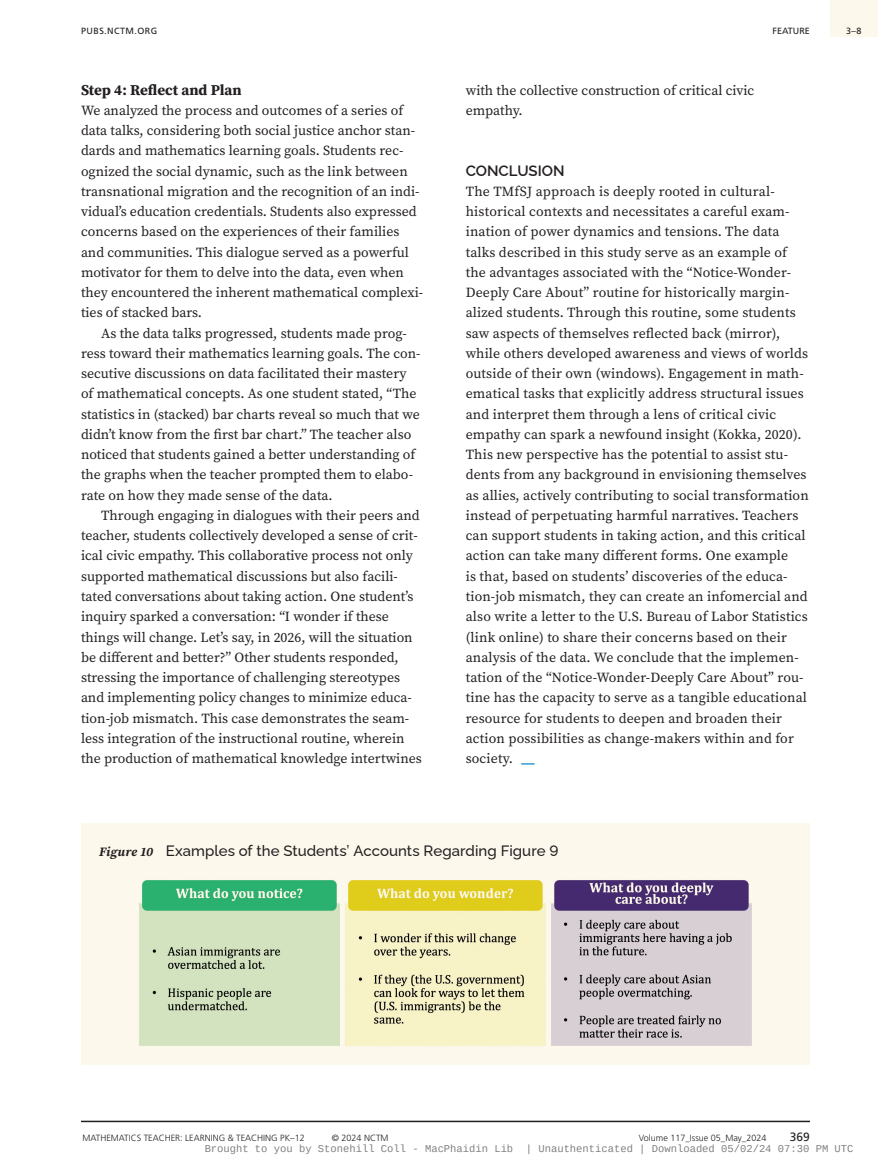
<style>
.page{position:relative;width:891px;height:1175px;background:#fff}
.page>*{position:absolute;margin:0;border:0;box-sizing:border-box;transform-origin:0 0}
.FC{font:500 15px "Raleway";letter-spacing:.005em;color:#231f20}
._2{font:700 15px "Source Serif Pro";letter-spacing:-.005em;color:#231f20}
._1{font:600 15px "Raleway";color:#231f20}
.T1{font:13.8px/20.2px "Source Serif Pro";letter-spacing:.01em;color:#231f20}
.T{font:13.8px/20.2px "Source Serif Pro";color:#231f20}
.t1{font:12px "Frutiger LT Std";color:#231f20}
.t2{font:10.5px "Liberation Mono";color:rgb(0 0 0/.5)}
.t3{font:300 9px "Frutiger LT Std";color:#231f20}
.t4{font:9px "Frutiger LT Std";letter-spacing:.05em;color:#231f20}
.t5{font:9px "Frutiger LT Std";color:#231f20}
.s1{font-weight:700;font-size:19.5px;color:#4badd8}
.s2{font-family:"Source Serif Pro";font-weight:700;font-style:italic;font-size:12.75px}
</style>
<div class="page">
<div style="left:830px;top:0;width:48px;height:37px;background:#fcf8ec"></div>
<hr style="left:81px;top:1120px;width:729px;height:2px;background:#231f20">
<div style="left:81px;top:823px;width:729px;height:241px;background:#fcf8ec"></div>
<img style="left:139px;top:880px;width:613px;height:166px">
<p class="t4" style="left:81px;top:25px;width:78px">PUBS.NCTM.ORG</p>
<p class="t5" style="left:773px;top:25px;width:39px">FEATURE</p>
<p class="t4" style="left:846px;top:25px;width:17px">3–8</p>
<p class="_2" style="left:81px;top:79px;width:162px">Step 4: Reflect and Plan</p>
<p class="T1" style="left:81px;top:100px;width:344px">We analyzed the process and outcomes of a series of data talks, considering both social justice anchor stan&shy;dards and mathematics learning goals. Students rec&shy;ognized the social dynamic, such as the link between transnational migration and the recognition of an indi&shy;vidual’s education credentials. Students also expressed concerns based on the experiences of their families and communities. This dialogue served as a powerful motivator for them to delve into the data, even when they encountered the inherent mathematical complexi&shy;ties of stacked bars.</p>
<p class="T" style="left:81px;top:323px;width:341px;text-indent:20px">As the data talks progressed, students made prog&shy;ress toward their mathematics learning goals. The con&shy;secutive discussions on data facilitated their mastery of mathematical concepts. As one student stated, “The statistics in (stacked) bar charts reveal so much that we didn’t know from the first bar chart.” The teacher also noticed that students gained a better understanding of the graphs when the teacher prompted them to elabo&shy;rate on how they made sense of the data.</p>
<p class="T" style="left:81px;top:505px;width:342px;text-indent:20px">Through engaging in dialogues with their peers and teacher, students collectively developed a sense of crit&shy;ical civic empathy. This collaborative process not only supported mathematical discussions but also facili&shy;tated conversations about taking action. One student’s inquiry sparked a conversation: “I wonder if these things will change. Let’s say, in 2026, will the situation be different and better?” Other students responded, stressing the importance of challenging stereotypes and implementing policy changes to minimize educa&shy;tion-job mismatch. This case demonstrates the seam&shy;less integration of the instructional routine, wherein the production of mathematical knowledge intertwines</p>
<p class="T" style="left:466px;top:80px;width:290px">with the collective construction of critical civic empathy.</p>
<p class="_1" style="left:466px;top:158px;width:100px">CONCLUSION</p>
<p class="T1" style="left:466px;top:181px;width:345px">The TMfSJ approach is deeply rooted in cultural-- historical contexts and necessitates a careful exam&shy;ination of power dynamics and tensions. The data talks described in this study serve as an example of the advantages associated with the “Notice-Wonder-Deeply Care About” routine for historically margin&shy;alized students. Through this routine, some students saw aspects of themselves reflected back (mirror), while others developed awareness and views of worlds outside of their own (windows). Engagement in math&shy;ematical tasks that explicitly address structural issues and interpret them through a lens of critical civic empathy can spark a newfound insight (Kokka, 2020).<br>This new perspective has the potential to assist stu&shy;dents from any background in envisioning themselves as allies, actively contributing to social transformation instead of perpetuating harmful narratives. Teachers can support students in taking action, and this critical action can take many different forms. One example<br>is that, based on students’ discoveries of the educa&shy;tion-job mismatch, they can create an infomercial and also write a letter to the U.S. Bureau of Labor Statistics (link online) to share their concerns based on their analysis of the data. We conclude that the implemen&shy;tation of the “Notice-Wonder-Deeply Care About” rou&shy;tine has the capacity to serve as a tangible educational resource for students to deepen and broaden their action possibilities as change-makers within and for society. <span class="s1">_</span></p>
<p class="FC" style="left:99px;top:838px;width:461px"><span class="s2">Figure 10</span> Examples of the Students’ Accounts Regarding Figure 9</p>
<p class="t3" style="left:82px;top:1133px;width:224px">MATHEMATICS TEACHER: LEARNING &amp; TEACHING PK–12</p>
<p class="t3" style="left:332px;top:1133px;width:58px">© 2024 NCTM</p>
<p class="t3" style="left:639px;top:1133px;width:129px">Volume 117_Issue 05_May_2024</p>
<p class="t1" style="left:790px;top:1130px;width:22px">369</p>
<p class="t2" style="left:205px;top:1143px;width:650px">Brought to you by Stonehill Coll - MacPhaidin Lib | Unauthenticated | Downloaded 05/02/24 07:30 PM UTC</p>
</div>
